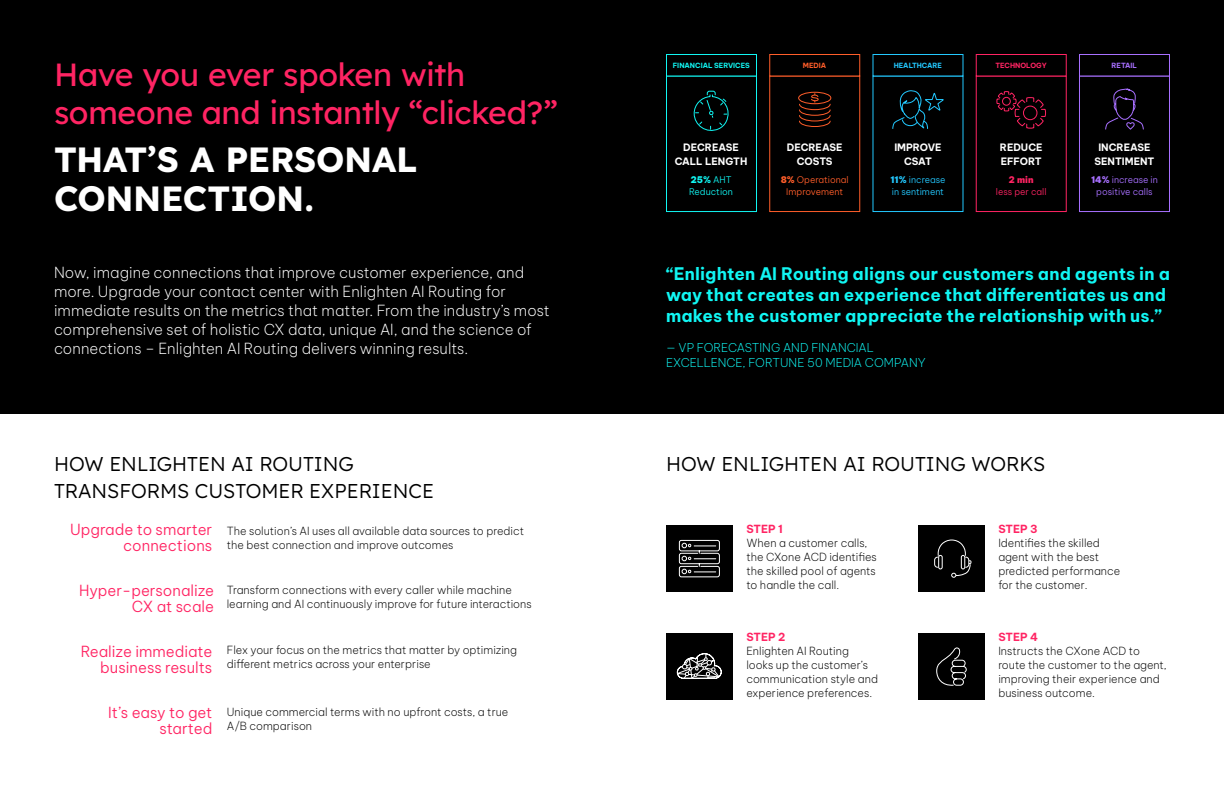
<style>
.page{position:relative;width:1224px;height:792px;background:#fff}
.page>*{position:absolute;margin:0;border:0;box-sizing:border-box;transform-origin:0 0}
.t1{font:700 35px/39px "Lexend";letter-spacing:-.01em;color:#fff}
.t2{font:32px/38px "Lexend";letter-spacing:-.01em;color:#ff2463}
.t3{font:300 20px/27px "Lexend";color:#000}
.t4{font:700 17px/21px "Be Vietnam Pro";letter-spacing:.01em;color:#11f6f3}
.t5{font:200 15px/19px "Be Vietnam Pro";color:#fff}
.t6{font:300 15px/16px "Be Vietnam Pro";color:#ff2463;text-align:right}
.t7{font:200 12px/15.2px "Be Vietnam Pro";letter-spacing:-.005em;color:#11f6f3}
.t8{font:200 11px/14px "Be Vietnam Pro";color:#000}
.t9{font:700 11px "Be Vietnam Pro";color:#ff2463}
.t10{font:700 10px/14px "Be Vietnam Pro";color:#fff;text-align:center}
.t11{font:300 9px/12px "Be Vietnam Pro";color:#a870ff;text-align:center}
.t12{font:300 9px/12px "Be Vietnam Pro";color:#ff5e2a;text-align:center}
.t13{font:300 9px/12px "Be Vietnam Pro";color:#23c9ff}
.t14{font:300 9px/12px "Be Vietnam Pro";color:#11f6f3}
.t15{font:300 9px "Be Vietnam Pro";color:#ff2463}
.t16{font:900 9px "Be Vietnam Pro";color:#ff2463}
.t17{font:700 7px "Be Vietnam Pro";color:#11f6f3}
.t18{font:700 7px "Be Vietnam Pro";color:#23c9ff}
.t19{font:700 7px "Be Vietnam Pro";color:#ff2463}
.t20{font:700 7px "Be Vietnam Pro";color:#a870ff}
.t21{font:700 7px "Be Vietnam Pro";color:#ff5e2a}
.s1{font-weight:900}
</style>
<div class="page">
<div style="left:0;top:0;width:1224px;height:414px;background:#000"></div>
<div style="left:666px;top:76px;width:91px;height:136px;background:#000;border:1px solid #11f6f3"></div>
<div style="left:666px;top:54px;width:91px;height:22px;border:1px solid #11f6f3"></div>
<svg style="left:693px;top:90px;width:36px;height:41px"></svg>
<div style="left:769px;top:54px;width:91px;height:22px;border:1px solid #ff5e2a"></div>
<svg style="left:798px;top:91px;width:34px;height:36px"></svg>
<div style="left:872px;top:54px;width:92px;height:22px;border:1px solid #23c9ff"></div>
<svg style="left:892px;top:90px;width:52px;height:39px"></svg>
<div style="left:976px;top:54px;width:91px;height:22px;border:1px solid #ff2463"></div>
<svg style="left:996px;top:91px;width:51px;height:38px"></svg>
<div style="left:1079px;top:76px;width:91px;height:136px;background:#000;border:1px solid #a870ff"></div>
<div style="left:1079px;top:54px;width:91px;height:22px;border:1px solid #a870ff"></div>
<svg style="left:1105px;top:88px;width:39px;height:42px"></svg>
<div style="left:918px;top:633px;width:67px;height:67px;background:#000"></div>
<svg style="left:937px;top:647px;width:30px;height:39px"></svg>
<div style="left:666px;top:633px;width:67px;height:67px;background:#000"></div>
<svg style="left:676px;top:653px;width:46px;height:26px"></svg>
<div style="left:918px;top:525px;width:67px;height:67px;background:#000"></div>
<svg style="left:934px;top:540px;width:37px;height:38px"></svg>
<div style="left:666px;top:525px;width:67px;height:67px;background:#000"></div>
<svg style="left:679px;top:540px;width:41px;height:37px"></svg>
<h2 class="t2" style="left:54px;top:54px;width:505px">Have you ever spoken with someone and instantly “clicked?”</h2>
<h1 class="t1" style="left:54px;top:138px;width:365px">THAT’S A PERSONAL<br>CONNECTION.</h1>
<p class="t5" style="left:54px;top:261px;width:497px">Now, imagine connections that improve customer experience, and more. Upgrade your contact center with Enlighten AI Routing for immediate results on the metrics that matter. From the industry’s most comprehensive set of holistic CX data, unique AI, and the science of connections – Enlighten AI Routing delivers winning results.</p>
<h3 class="t3" style="left:54px;top:449px;width:382px">HOW ENLIGHTEN AI ROUTING<br>TRANSFORMS CUSTOMER EXPERIENCE</h3>
<h3 class="t6" style="left:70px;top:520px;width:144px">Upgrade to smarter connections</h3>
<p class="t8" style="left:227px;top:523px;width:299px">The solution’s AI uses all available data sources to predict the best connection and improve outcomes</p>
<h3 class="t6" style="left:79px;top:581px;width:137px">Hyper-personalize<br>CX at scale</h3>
<p class="t8" style="left:227px;top:582px;width:306px">Transform connections with every caller while machine learning and AI continuously improve for future interactions</p>
<h3 class="t6" style="left:81px;top:642px;width:133px">Realize immediate business results</h3>
<p class="t8" style="left:227px;top:642px;width:292px">Flex your focus on the metrics that matter by optimizing different metrics across your enterprise</p>
<h3 class="t6" style="left:108px;top:703px;width:106px">It’s easy to get started</h3>
<p class="t8" style="left:227px;top:704px;width:283px">Unique commercial terms with no upfront costs, a true<br>A/B comparison</p>
<p class="t17" style="left:673px;top:60px;width:79px">FINANCIAL SERVICES</p>
<p class="t10" style="left:675px;top:139px;width:74px">DECREASE<br>CALL LENGTH</p>
<p class="t14" style="left:689px;top:173px;width:45px"><span class="s1">25%</span> AHT<br>Reduction</p>
<p class="t21" style="left:803px;top:60px;width:25px">MEDIA</p>
<p class="t10" style="left:787px;top:139px;width:57px">DECREASE<br>COSTS</p>
<p class="t12" style="left:781px;top:173px;width:70px"><span class="s1">8%</span> Operational<br>Improvement</p>
<p class="t18" style="left:894px;top:60px;width:50px">HEALTHCARE</p>
<p class="t10" style="left:894px;top:139px;width:49px">IMPROVE<br>CSAT</p>
<p class="t13" style="left:890px;top:173px;width:57px"><span class="s1">11%</span> increase in sentiment</p>
<p class="t19" style="left:995px;top:60px;width:53px">TECHNOLOGY</p>
<p class="t10" style="left:1000px;top:139px;width:44px;text-align:left">REDUCE<br>EFFORT</p>
<p class="t16" style="left:1009px;top:172px;width:26px">2 min</p>
<p class="t15" style="left:996px;top:185px;width:52px">less per call</p>
<p class="t20" style="left:1112px;top:60px;width:27px">RETAIL</p>
<p class="t10" style="left:1095px;top:139px;width:61px">INCREASE<br>SENTIMENT</p>
<p class="t11" style="left:1091px;top:173px;width:68px"><span class="s1">14%</span> increase in positive calls</p>
<h3 class="t4" style="left:666px;top:261px;width:505px">“Enlighten AI Routing aligns our customers and agents in a way that creates an experience that differentiates us and makes the customer appreciate the relationship with us.”</h3>
<p class="t7" style="left:666px;top:339px;width:261px">— VP FORECASTING AND FINANCIAL<br>EXCELLENCE, FORTUNE 50 MEDIA COMPANY</p>
<h3 class="t3" style="left:666px;top:449px;width:381px">HOW ENLIGHTEN AI ROUTING WORKS</h3>
<p class="t9" style="left:746px;top:520px;width:38px">STEP 1</p>
<p class="t8" style="left:746px;top:535px;width:132px">When a customer calls, the CXone ACD identifies the skilled pool of agents to handle the call.</p>
<p class="t9" style="left:746px;top:628px;width:41px">STEP 2</p>
<p class="t8" style="left:746px;top:643px;width:133px">Enlighten AI Routing looks up the customer’s communication style and experience preferences.</p>
<p class="t9" style="left:998px;top:520px;width:41px">STEP 3</p>
<p class="t8" style="left:998px;top:535px;width:124px">Identifies the skilled agent with the best predicted performance for the customer.</p>
<p class="t9" style="left:998px;top:628px;width:41px">STEP 4</p>
<p class="t8" style="left:998px;top:643px;width:170px">Instructs the CXone ACD to route the customer to the agent, improving their experience and business outcome.</p>
</div>
